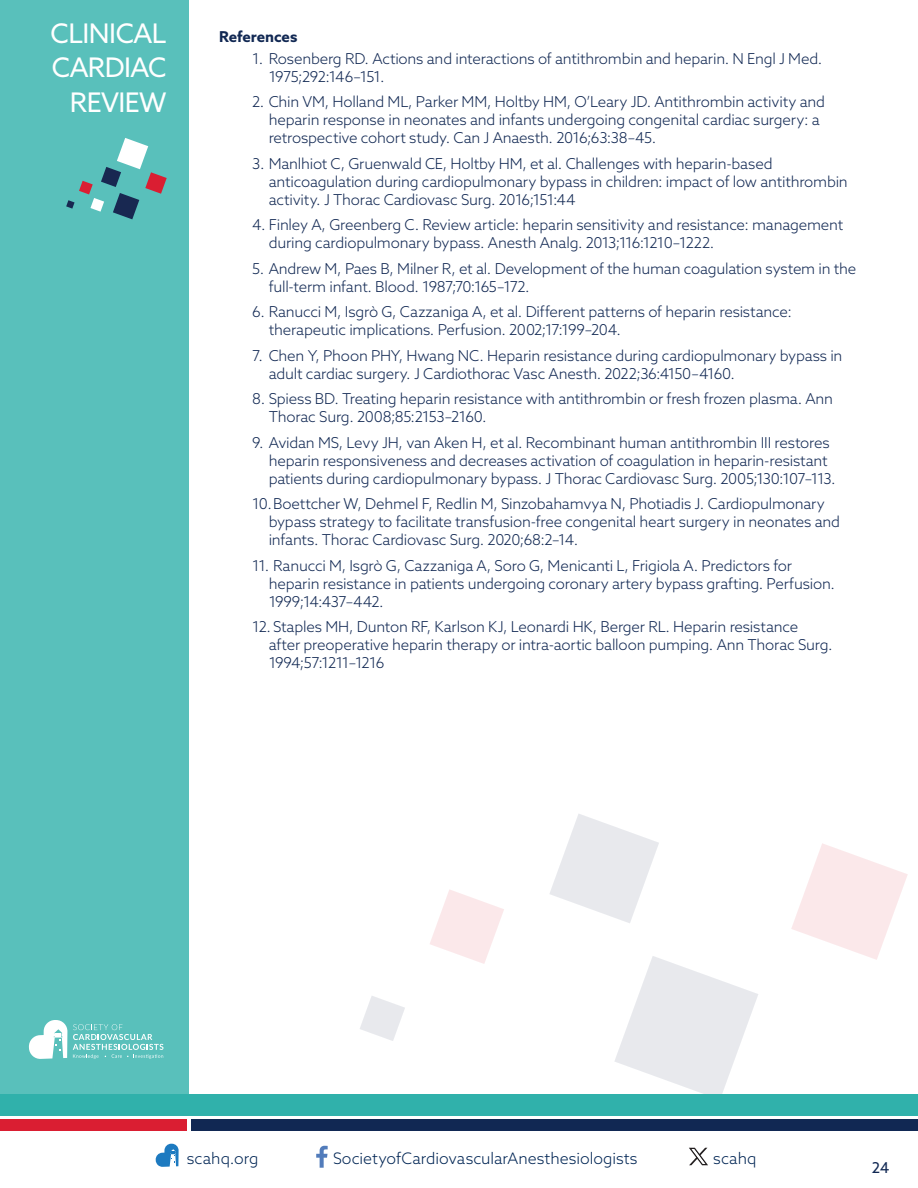
<style>
.page{position:relative;width:918px;height:1188px;background:#fff}
.page>*{position:absolute;margin:0;border:0;box-sizing:border-box;transform-origin:0 0}
.t1{font:27px/34.5px "Azo Sans";letter-spacing:-.02em;color:#fff;text-align:right}
.Body_text_no_indent{font:300 15.9px "Azo Sans";color:#002554}
.Body_text_no_indent-2{font:300 15px/18px "Azo Sans";letter-spacing:-.015em;color:#112853}
.Body_text_no_indent-3{font:700 15px "Azo Sans";letter-spacing:-.005em;color:#112853}
.t2{font:15px "Azo Sans";color:#112853}
</style>
<div class="page">
<svg style="left:430px;top:814px;width:478px;height:280px"></svg>
<svg style="left:360px;top:996px;width:45px;height:45px"></svg>
<div style="left:0;top:0;width:189px;height:1094px;background:#59c0bb"></div>
<svg style="left:29px;top:1020px;width:134px;height:39px"></svg>
<svg style="left:66px;top:138px;width:101px;height:81px"></svg>
<svg style="left:316px;top:1146px;width:12px;height:22px"></svg>
<svg style="left:156px;top:1144px;width:23px;height:23px"></svg>
<svg style="left:689px;top:1148px;width:19px;height:17px"></svg>
<div style="left:0;top:1094px;width:918px;height:22px;background:#30b1ab"></div>
<div style="left:191px;top:1120px;width:727px;height:11px;background:#112853"></div>
<div style="left:0;top:1120px;width:186px;height:11px;background:#da1e32"></div>
<p class="t1" style="left:51px;top:16px;width:118px">CLINICAL<br>CARDIAC<br>REVIEW</p>
<p class="Body_text_no_indent-3" style="left:219px;top:27px;width:80px">References</p>
<p class="Body_text_no_indent-2" style="left:269px;top:49px;width:555px;text-indent:-16px">1. Rosenberg RD. Actions and interactions of antithrombin and heparin. N Engl J Med.<br>1975;292:146–151.</p>
<p class="Body_text_no_indent-2" style="left:269px;top:93px;width:558px;text-indent:-16px">2. Chin VM, Holland ML, Parker MM, Holtby HM, O’Leary JD. Antithrombin activity and heparin response in neonates and infants undergoing congenital cardiac surgery: a retrospective cohort study. Can J Anaesth. 2016;63:38–45.</p>
<p class="Body_text_no_indent-2" style="left:269px;top:154px;width:581px;text-indent:-16px">3. Manlhiot C, Gruenwald CE, Holtby HM, et al. Challenges with heparin-based anticoagulation during cardiopulmonary bypass in children: impact of low antithrombin activity. J Thorac Cardiovasc Surg. 2016;151:44</p>
<p class="Body_text_no_indent-2" style="left:269px;top:216px;width:576px;text-indent:-16px">4. Finley A, Greenberg C. Review article: heparin sensitivity and resistance: management during cardiopulmonary bypass. Anesth Analg. 2013;116:1210–1222.</p>
<p class="Body_text_no_indent-2" style="left:269px;top:259px;width:589px;text-indent:-16px">5. Andrew M, Paes B, Milner R, et al. Development of the human coagulation system in the full-term infant. Blood. 1987;70:165–172.</p>
<p class="Body_text_no_indent-2" style="left:269px;top:303px;width:525px;text-indent:-16px">6. Ranucci M, Isgrò G, Cazzaniga A, et al. Different patterns of heparin resistance: therapeutic implications. Perfusion. 2002;17:199–204.</p>
<p class="Body_text_no_indent-2" style="left:269px;top:346px;width:575px;text-indent:-16px">7. Chen Y, Phoon PHY, Hwang NC. Heparin resistance during cardiopulmonary bypass in adult cardiac surgery. J Cardiothorac Vasc Anesth. 2022;36:4150–4160.</p>
<p class="Body_text_no_indent-2" style="left:269px;top:390px;width:566px;text-indent:-16px">8. Spiess BD. Treating heparin resistance with antithrombin or fresh frozen plasma. Ann<br>Thorac Surg. 2008;85:2153–2160.</p>
<p class="Body_text_no_indent-2" style="left:269px;top:433px;width:569px;text-indent:-16px">9. Avidan MS, Levy JH, van Aken H, et al. Recombinant human antithrombin III restores heparin responsiveness and decreases activation of coagulation in heparin-resistant patients during cardiopulmonary bypass. J Thorac Cardiovasc Surg. 2005;130:107–113.</p>
<p class="Body_text_no_indent-2" style="left:269px;top:495px;width:573px;text-indent:-16px">10.Boettcher W, Dehmel F, Redlin M, Sinzobahamvya N, Photiadis J. Cardiopulmonary bypass strategy to facilitate transfusion-free congenital heart surgery in neonates and infants. Thorac Cardiovasc Surg. 2020;68:2–14.</p>
<p class="Body_text_no_indent-2" style="left:269px;top:556px;width:568px;text-indent:-16px">11. Ranucci M, Isgrò G, Cazzaniga A, Soro G, Menicanti L, Frigiola A. Predictors for heparin resistance in patients undergoing coronary artery bypass grafting. Perfusion.<br>1999;14:437–442.</p>
<p class="Body_text_no_indent-2" style="left:269px;top:618px;width:565px;text-indent:-16px">12. Staples MH, Dunton RF, Karlson KJ, Leonardi HK, Berger RL. Heparin resistance after preoperative heparin therapy or intra-aortic balloon pumping. Ann Thorac Surg.<br>1994;57:1211–1216</p>
<p class="Body_text_no_indent" style="left:187px;top:1148px;width:73px">scahq.org</p>
<p class="Body_text_no_indent" style="left:333px;top:1148px;width:306px">SocietyofCardiovascularAnesthesiologists</p>
<p class="Body_text_no_indent" style="left:713px;top:1148px;width:45px">scahq</p>
<p class="t2" style="left:872px;top:1157px;width:19px">24</p>
</div>
